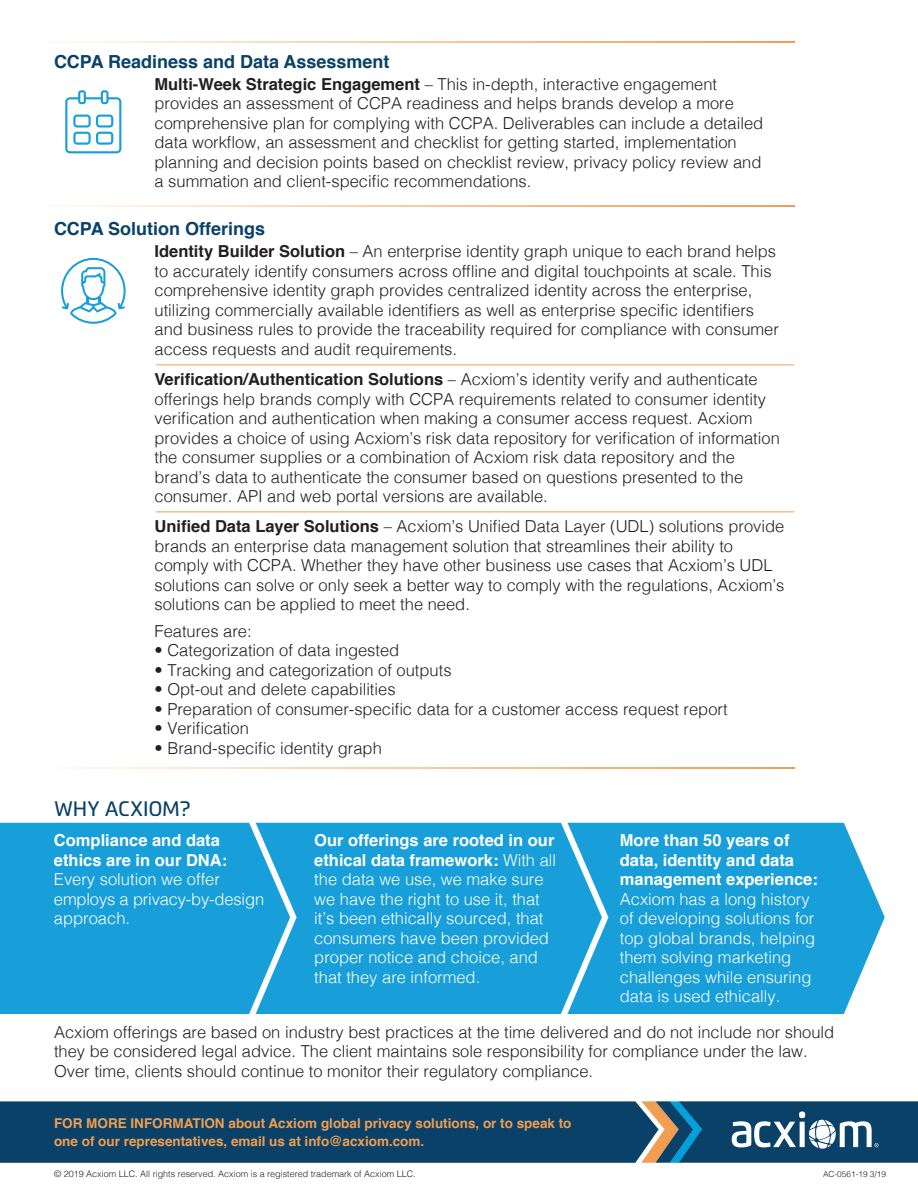
<style>
.page{position:relative;width:918px;height:1188px;background:#fff}
.page>*{position:absolute;margin:0;border:0;box-sizing:border-box;transform-origin:0 0}
.t1{font:500 21px "Flexo";letter-spacing:-.01em;color:#094168}
.t2{font:700 18px "Helvetica";color:#094168}
.t3{font:300 16.5px/19.5px "Helvetica";color:#231f20}
.t4{font:300 16.5px/19.5px "Helvetica";color:#fff}
.t5{font:700 16.5px/19.5px "Helvetica";color:#fff}
.t6{font:700 13.5px/18px "Helvetica";color:#f19e52}
.t7{font:300 9px "Helvetica";color:#231f20}
.t8{font:300 8.25px "Helvetica";color:#231f20}
.s1{font-weight:700}
</style>
<div class="page">
<svg style="left:0;top:1101px;width:918px;height:62px;background:#184c70"></svg>
<div style="left:612px;top:822px;width:273px;height:192px;background:#189fda"></div>
<div style="left:300px;top:822px;width:312px;height:192px;background:#189fda"></div>
<div style="left:0;top:822px;width:300px;height:192px;background:#189fda"></div>
<svg style="left:65px;top:90px;width:56px;height:63px"></svg>
<hr style="left:156px;top:512px;width:638px;height:1px;background:#f19e52">
<hr style="left:156px;top:365px;width:638px;height:1px;background:#f19e52">
<svg style="left:61px;top:258px;width:65px;height:66px"></svg>
<svg style="left:75px;top:205px;width:719px;height:1px"></svg>
<svg style="left:75px;top:42px;width:719px;height:1px"></svg>
<svg style="left:75px;top:768px;width:719px;height:1px"></svg>
<p class="t2" style="left:54px;top:47px;width:337px">CCPA Readiness and Data Assessment</p>
<p class="t3" style="left:154px;top:73px;width:610px"><span class="s1">Multi-Week Strategic Engagement</span> – This in-depth, interactive engagement provides an assessment of CCPA readiness and helps brands develop a more comprehensive plan for complying with CCPA. Deliverables can include a detailed data workflow, an assessment and checklist for getting started, implementation planning and decision points based on checklist review, privacy policy review and a summation and client-specific recommendations.</p>
<p class="t2" style="left:54px;top:214px;width:213px">CCPA Solution Offerings</p>
<p class="t3" style="left:155px;top:241px;width:626px"><span class="s1">Identity Builder Solution</span> – An enterprise identity graph unique to each brand helps to accurately identify consumers across offline and digital touchpoints at scale. This comprehensive identity graph provides centralized identity across the enterprise, utilizing commercially available identifiers as well as enterprise specific identifiers and business rules to provide the traceability required for compliance with consumer access requests and audit requirements.</p>
<p class="t3" style="left:155px;top:368px;width:627px"><span class="s1">Verification/Authentication Solutions</span> – Acxiom’s identity verify and authenticate offerings help brands comply with CCPA requirements related to consumer identity verification and authentication when making a consumer access request. Acxiom provides a choice of using Acxiom’s risk data repository for verification of information the consumer supplies or a combination of Acxiom risk data repository and the brand’s data to authenticate the consumer based on questions presented to the consumer. API and web portal versions are available.</p>
<p class="t3" style="left:155px;top:516px;width:631px"><span class="s1">Unified Data Layer Solutions</span> – Acxiom’s Unified Data Layer (UDL) solutions provide brands an enterprise data management solution that streamlines their ability to comply with CCPA. Whether they have other business use cases that Acxiom’s UDL solutions can solve or only seek a better way to comply with the regulations, Acxiom’s solutions can be applied to meet the need.</p>
<p class="t3" style="left:155px;top:620px;width:99px">Features are:</p>
<p class="t3" style="left:155px;top:639px;width:246px">• Categorization of data ingested</p>
<p class="t3" style="left:155px;top:659px;width:299px">• Tracking and categorization of outputs</p>
<p class="t3" style="left:155px;top:678px;width:243px">• Opt-out and delete capabilities</p>
<p class="t3" style="left:155px;top:698px;width:575px">• Preparation of consumer-specific data for a customer access request report</p>
<p class="t3" style="left:155px;top:717px;width:96px">• Verification</p>
<p class="t3" style="left:155px;top:737px;width:229px">• Brand-specific identity graph</p>
<p class="t1" style="left:54px;top:796px;width:138px">WHY ACXIOM?</p>
<p class="t5" style="left:54px;top:831px;width:175px">Compliance and data ethics are in our DNA:</p>
<p class="t4" style="left:54px;top:868px;width:212px">Every solution we offer employs a privacy-by-design approach.</p>
<p class="t4" style="left:314px;top:829px;width:243px"><span class="s1">Our offerings are rooted in our ethical data framework:</span> With all the data we use, we make sure we have the right to use it, that it’s been ethically sourced, that consumers have been provided proper notice and choice, and that they are informed.</p>
<p class="t5" style="left:620px;top:831px;width:200px">More than 50 years of data, identity and data management experience:</p>
<p class="t4" style="left:620px;top:888px;width:197px">Acxiom has a long history of developing solutions for top global brands, helping them solving marketing challenges while ensuring data is used ethically.</p>
<p class="t3" style="left:54px;top:1021px;width:782px">Acxiom offerings are based on industry best practices at the time delivered and do not include nor should they be considered legal advice. The client maintains sole responsibility for compliance under the law.<br>Over time, clients should continue to monitor their regulatory compliance.</p>
<p class="t6" style="left:54px;top:1115px;width:519px">FOR MORE INFORMATION about Acxiom global privacy solutions, or to speak to one of our representatives, email us at info@acxiom.com.</p>
<p class="t7" style="left:54px;top:1167px;width:363px">© 2019 Acxiom LLC. All rights reserved. Acxiom is a registered trademark of Acxiom LLC.</p>
<p class="t8" style="left:823px;top:1167px;width:64px">AC-0561-19 3/19</p>
</div>
